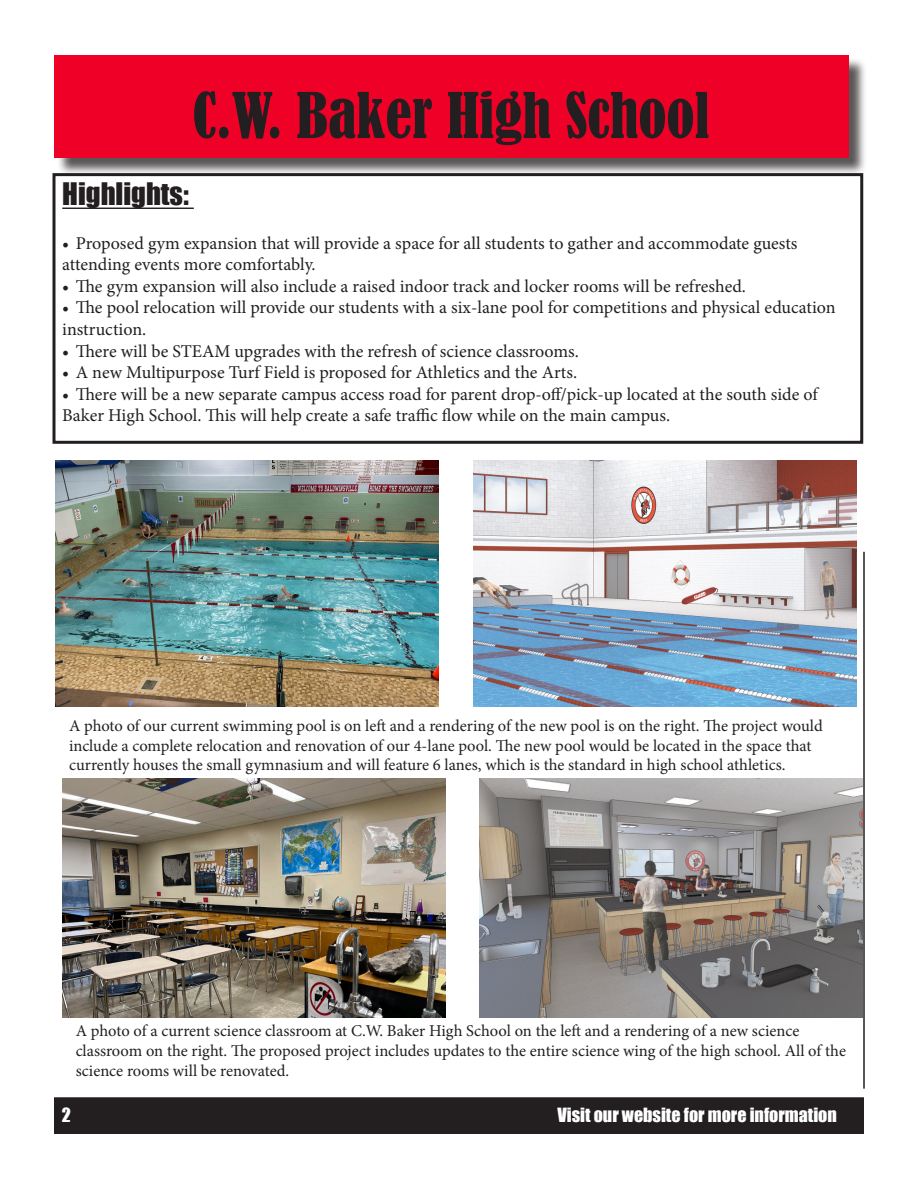
<style>
.page{position:relative;width:918px;height:1188px;background:#fff}
.page>*{position:absolute;margin:0;border:0;box-sizing:border-box;transform-origin:0 0}
.t1{font:condensed 58.5px "Bernard";color:#231f20}
.t2{font:28.5px "Impact";color:#231f20}
.t3{font:18px/21.6px "Minion Pro";color:#231f20}
.t4{font:18px "Impact";color:#fff}
.t5{font:16.5px/19.8px "Minion Pro";color:#231f20}
</style>
<div class="page">
<div style="left:56px;top:57px;width:811px;height:120px;background:#231f20;opacity:.75"></div>
<div style="left:54px;top:55px;width:794px;height:103px;background:#ef0027"></div>
<div style="left:55px;top:1098px;width:808px;height:35px;background:#231f20"></div>
<div style="left:54px;top:1097px;width:810px;height:37px;border:2px solid #231f20"></div>
<hr style="left:863px;top:552px;width:2px;height:537px;background:#231f20">
<hr style="left:62px;top:208px;width:132px;height:1px;background:#231f20">
<div style="left:52px;top:173px;width:811px;height:271px;border:3px solid #231f20"></div>
<img style="left:56px;top:460px;width:383px;height:246px">
<img style="left:473px;top:460px;width:383px;height:246px">
<img style="left:62px;top:779px;width:384px;height:238px">
<img style="left:479px;top:779px;width:383px;height:238px">
<p class="t1" style="left:192px;top:82px;width:519px">C.W. Baker High School</p>
<p class="t2" style="left:62px;top:172px;width:128px">Highlights:</p>
<p class="t3" style="left:62px;top:232px;width:737px">• Proposed gym expansion that will provide a space for all students to gather and accommodate guests attending events more comfortably.</p>
<p class="t3" style="left:62px;top:275px;width:685px">• The gym expansion will also include a raised indoor track and locker rooms will be refreshed.</p>
<p class="t3" style="left:62px;top:297px;width:775px">• The pool relocation will provide our students with a six-lane pool for competitions and physical education instruction.</p>
<p class="t3" style="left:62px;top:340px;width:518px">• There will be STEAM upgrades with the refresh of science classrooms.</p>
<p class="t3" style="left:62px;top:362px;width:516px">• A new Multipurpose Turf Field is proposed for Athletics and the Arts.</p>
<p class="t3" style="left:62px;top:383px;width:757px">• There will be a new separate campus access road for parent drop-off/pick-up located at the south side of<br>Baker High School. This will help create a safe traffic flow while on the main campus.</p>
<p class="t5" style="left:69px;top:716px;width:755px">A photo of our current swimming pool is on left and a rendering of the new pool is on the right. The project would include a complete relocation and renovation of our 4-lane pool. The new pool would be located in the space that currently houses the small gymnasium and will feature 6 lanes, which is the standard in high school athletics.</p>
<p class="t5" style="left:76px;top:1021px;width:772px">A photo of a current science classroom at C.W. Baker High School on the left and a rendering of a new science classroom on the right. The proposed project includes updates to the entire science wing of the high school. All of the science rooms will be renovated.</p>
<p class="t4" style="left:62px;top:1101px;width:11px">2</p>
<p class="t4" style="left:557px;top:1101px;width:281px">Visit our website for more information</p>
</div>
